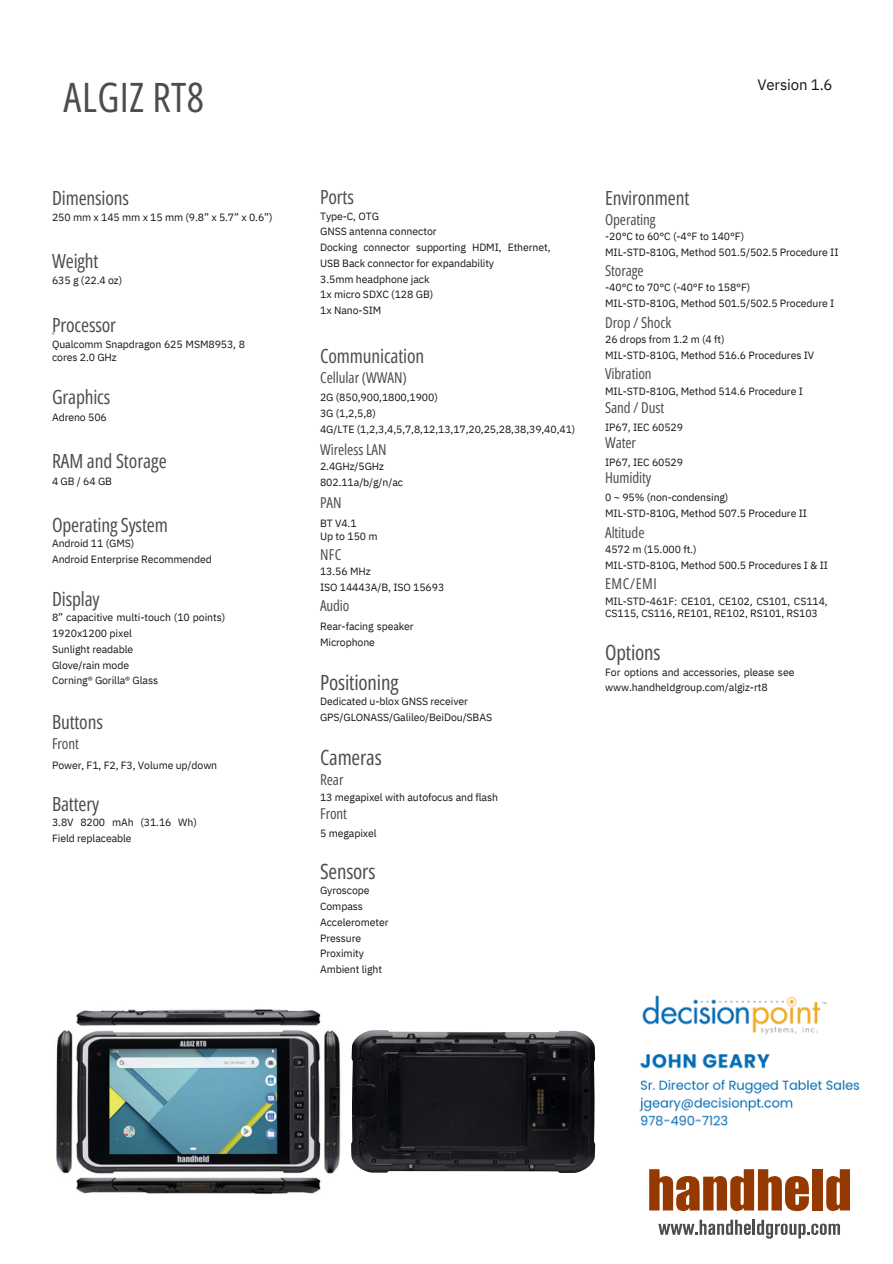
<style>
.page{position:relative;width:893px;height:1264px;background:#fff}
.page>*{position:absolute;margin:0;border:0;box-sizing:border-box;transform-origin:0 0}
.t1{font:40.5px "Open Sans Condensed";letter-spacing:.015em;color:#4d4d4c}
.t2{font:21px "Open Sans Condensed";letter-spacing:-.01em;color:#4d4d4c}
.t3{font:19.5px "Open Sans Condensed";letter-spacing:-.005em;color:#4d4d4c}
.t4{font:15px "Open Sans Condensed";letter-spacing:-.005em;color:#4d4d4c}
.t5{font:15px "IBM Plex Sans";letter-spacing:-.01em;color:#131413}
.t6{font:10.5px/15.8px "IBM Plex Sans";letter-spacing:-.01em;color:#131413}
.t7{font:5.25px "IBM Plex Sans";color:#131413}
</style>
<div class="page">
<svg style="left:649px;top:1184px;width:159px;height:26px"></svg>
<div style="left:812px;top:1169px;width:10px;height:41px;background:#953900"></div>
<svg style="left:826px;top:1184px;width:24px;height:26px"></svg>
<svg style="left:658px;top:1219px;width:92px;height:15px"></svg>
<hr style="left:752px;top:1219px;width:3px;height:15px;background:#4d4d4d">
<svg style="left:757px;top:1219px;width:83px;height:19px"></svg>
<img style="left:56px;top:1009px;width:285px;height:186px">
<img style="left:351px;top:1030px;width:244px;height:142px">
<img style="left:639px;top:995px;width:221px;height:189px">
<p class="t1" style="left:64px;top:69px;width:142px">ALGIZ RT8</p>
<p class="t5" style="left:757px;top:75px;width:77px">Version 1.6</p>
<p class="t3" style="left:52px;top:184px;width:79px">Dimensions</p>
<p class="t6" style="left:52px;top:209px;width:222px">250 mm x 145 mm x 15 mm (9.8” x 5.7” x 0.6”)</p>
<p class="t3" style="left:52px;top:247px;width:48px">Weight</p>
<p class="t6" style="left:52px;top:273px;width:72px">635 g (22.4 oz)</p>
<p class="t3" style="left:52px;top:311px;width:65px">Processor</p>
<p class="t7" style="left:52px;top:331px;width:4px">®</p>
<p class="t6" style="left:52px;top:337px;width:195px;line-height:13.5px">Qualcomm Snapdragon 625 MSM8953, 8 cores 2.0 GHz</p>
<p class="t3" style="left:52px;top:383px;width:60px">Graphics</p>
<p class="t6" style="left:52px;top:409px;width:56px">Adreno 506</p>
<p class="t3" style="left:52px;top:447px;width:116px">RAM and Storage</p>
<p class="t6" style="left:52px;top:472px;width:62px">4GB/64GB</p>
<p class="t3" style="left:52px;top:511px;width:117px">Operating System</p>
<p class="t6" style="left:52px;top:535px;width:84px">Android 11 (GMS)</p>
<p class="t6" style="left:52px;top:551px;width:161px">Android Enterprise Recommended</p>
<p class="t3" style="left:52px;top:585px;width:49px">Display</p>
<p class="t6" style="left:52px;top:609px;width:175px">8” capacitive multi-touch (10 points)<br>1920x1200 pixel</p>
<p class="t6" style="left:52px;top:641px;width:83px">Sunlight readable</p>
<p class="t6" style="left:52px;top:657px;width:78px">Glove/rain mode</p>
<p class="t6" style="left:52px;top:672px;width:108px">Corning® Gorilla® Glass</p>
<p class="t3" style="left:52px;top:708px;width:52px">Buttons</p>
<p class="t4" style="left:52px;top:733px;width:28px">Front</p>
<p class="t6" style="left:52px;top:756px;width:167px">Power, F1, F2, F3, Volume up/down</p>
<p class="t3" style="left:52px;top:790px;width:49px">Battery</p>
<p class="t6" style="left:52px;top:814px;width:146px">3.8V 8200 mAh (31.16 Wh)<br>Field replaceable</p>
<p class="t3" style="left:320px;top:183px;width:35px">Ports</p>
<p class="t3" style="left:605px;top:184px;width:86px">Environment</p>
<p class="t6" style="left:320px;top:208px;width:60px">Type-C, OTG</p>
<p class="t6" style="left:320px;top:223px;width:118px">GNSS antenna connector</p>
<p class="t6" style="left:320px;top:239px;width:232px">Docking connector supporting HDMI, Ethernet,<br>USB Back connector for expandability</p>
<p class="t6" style="left:320px;top:271px;width:111px">3.5mm headphone jack</p>
<p class="t6" style="left:320px;top:286px;width:115px">1x micro SDXC (128 GB)</p>
<p class="t6" style="left:320px;top:302px;width:63px">1x Nano-SIM</p>
<p class="t4" style="left:605px;top:208px;width:52px">Operating</p>
<p class="t6" style="left:605px;top:228px;width:140px">-20°C to 60°C (-4°F to 140°F)</p>
<p class="t6" style="left:605px;top:244px;width:235px">MIL-STD-810G, Method 501.5/502.5 Procedure II</p>
<p class="t4" style="left:605px;top:260px;width:40px">Storage</p>
<p class="t6" style="left:605px;top:279px;width:147px">-40°C to 70°C (-40°F to 158°F)</p>
<p class="t6" style="left:605px;top:295px;width:231px">MIL-STD-810G, Method 501.5/502.5 Procedure I</p>
<p class="t4" style="left:605px;top:311px;width:68px">Drop / Shock</p>
<p class="t4" style="left:605px;top:362px;width:48px">Vibration</p>
<p class="t4" style="left:605px;top:397px;width:60px">Sand / Dust</p>
<p class="t4" style="left:605px;top:432px;width:32px">Water</p>
<p class="t4" style="left:605px;top:467px;width:48px">Humidity</p>
<p class="t6" style="left:605px;top:331px;width:121px">26 drops from 1.2 m (4 ft)</p>
<p class="t6" style="left:605px;top:347px;width:210px">MIL-STD-810G, Method 516.6 Procedures IV</p>
<p class="t3" style="left:320px;top:342px;width:106px">Communication</p>
<p class="t4" style="left:320px;top:367px;width:88px">Cellular (WWAN)</p>
<p class="t6" style="left:605px;top:383px;width:199px">MIL-STD-810G, Method 514.6 Procedure I</p>
<p class="t6" style="left:320px;top:389px;width:119px">2G (850,900,1800,1900)</p>
<p class="t6" style="left:320px;top:405px;width:57px">3G (1,2,5,8)</p>
<p class="t6" style="left:320px;top:421px;width:257px">4G/LTE (1,2,3,4,5,7,8,12,13,17,20,25,28,38,39,40,41)</p>
<p class="t6" style="left:605px;top:419px;width:79px">IP67, IEC 60529</p>
<p class="t6" style="left:605px;top:454px;width:79px">IP67, IEC 60529</p>
<p class="t4" style="left:320px;top:439px;width:68px">Wireless LAN</p>
<p class="t6" style="left:320px;top:458px;width:85px">2.4GHz/5GHz<br>802.11a/b/g/n/ac</p>
<p class="t4" style="left:320px;top:491px;width:23px">PAN</p>
<p class="t6" style="left:320px;top:515px;width:38px">BT V4.1</p>
<p class="t6" style="left:320px;top:527px;width:59px">Up to 150 m</p>
<p class="t4" style="left:320px;top:543px;width:23px">NFC</p>
<p class="t6" style="left:320px;top:563px;width:52px">13.56 MHz</p>
<p class="t6" style="left:320px;top:579px;width:126px">ISO 14443A/B, ISO 15693</p>
<p class="t4" style="left:320px;top:595px;width:31px">Audio</p>
<p class="t6" style="left:320px;top:618px;width:95px">Rear-facing speaker<br>Microphone</p>
<p class="t2" style="left:320px;top:667px;width:80px">Positioning</p>
<p class="t6" style="left:320px;top:693px;width:173px">Dedicated u-blox GNSS receiver<br>GPS/GLONASS/Galileo/BeiDou/SBAS</p>
<p class="t2" style="left:320px;top:742px;width:63px">Cameras</p>
<p class="t4" style="left:320px;top:768px;width:25px">Rear</p>
<p class="t4" style="left:320px;top:803px;width:28px">Front</p>
<p class="t6" style="left:320px;top:789px;width:179px">13 megapixel with autofocus and flash</p>
<p class="t6" style="left:320px;top:824px;width:58px">5 megapixel</p>
<p class="t2" style="left:320px;top:856px;width:57px">Sensors</p>
<p class="t6" style="left:320px;top:882px;width:70px">Gyroscope<br>Compass<br>Accelerometer<br>Pressure<br>Proximity<br>Ambient light</p>
<p class="t6" style="left:605px;top:489px;width:125px">0 ~ 95% (non-condensing)</p>
<p class="t6" style="left:605px;top:505px;width:203px">MIL-STD-810G, Method 507.5 Procedure II</p>
<p class="t4" style="left:605px;top:521px;width:41px">Altitude</p>
<p class="t6" style="left:605px;top:541px;width:93px">4572 m (15.000 ft.)</p>
<p class="t6" style="left:605px;top:556px;width:224px">MIL-STD-810G, Method 500.5 Procedures I &amp; II</p>
<p class="t6" style="left:605px;top:594px;width:224px;line-height:12.3px">MIL-STD-461F: CE101, CE102, CS101, CS114,<br>CS115, CS116, RE101, RE102, RS101, RS103</p>
<p class="t4" style="left:605px;top:573px;width:53px">EMC/EMI</p>
<p class="t2" style="left:605px;top:637px;width:57px">Options</p>
<p class="t6" style="left:605px;top:663px;width:191px">For options and accessories, please see www.handheldgroup.com/algiz-rt8</p>
</div>
